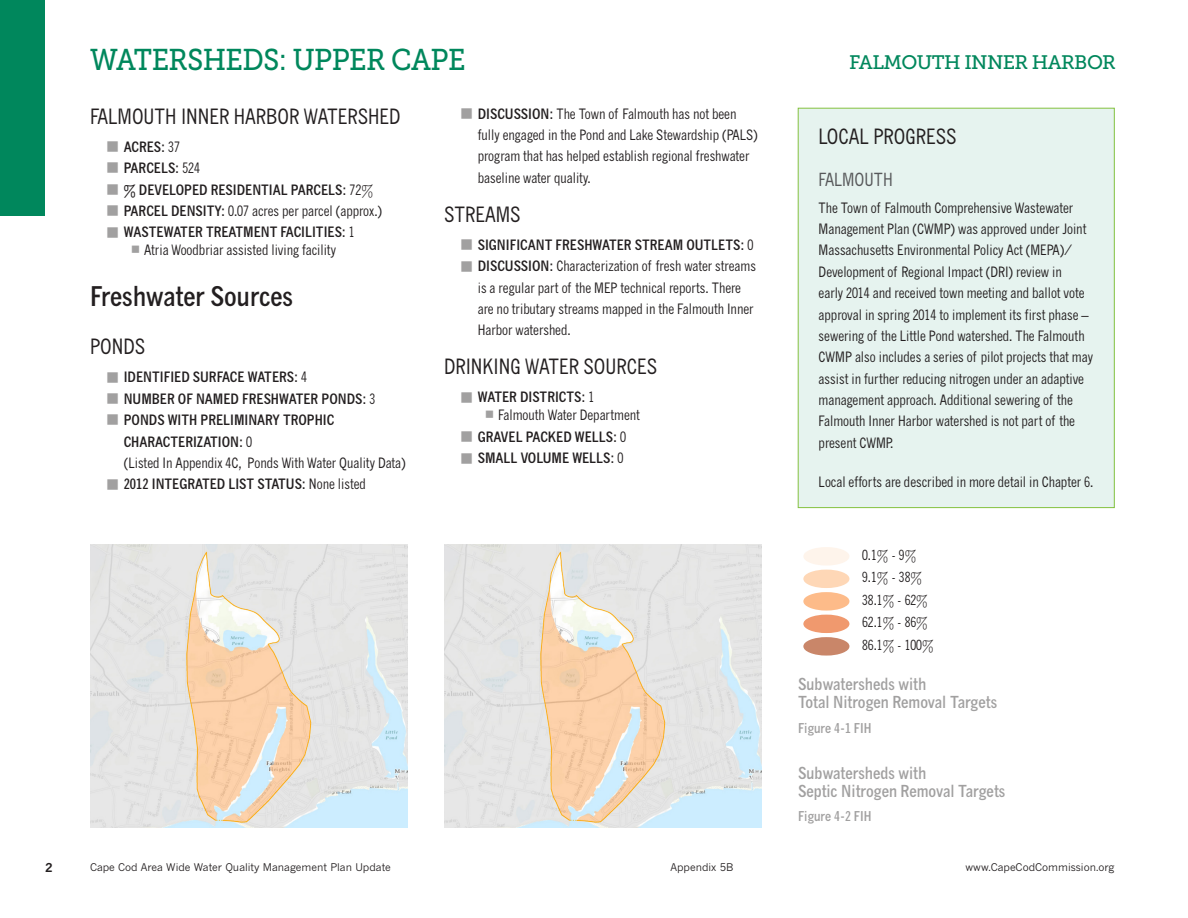
<style>
.page{position:relative;width:1188px;height:918px;background:#fff}
.page>*{position:absolute;margin:0;border:0;box-sizing:border-box;transform-origin:0 0}
.Watershed_Region-Mas{font:30px "Museo Slab 500";letter-spacing:-.02em;color:#00875c;scale:.92 1}
.Heading_2{font:700 condensed 27px "News Gothic MT Std";color:#231f20}
.Heading_3{font:condensed 21px "News Gothic MT Std";color:#231f20}
.Watershed_Name_-_In{font:19.5px "Museo Slab 500";letter-spacing:-.03em;color:#00875c}
.Heading_4{font:condensed 18px "News Gothic MT Std";color:#57585a}
.Map_heading{font:700 condensed 16.5px/18px "News Gothic MT Std";color:#a1a0a0}
.t1{font:condensed 14.25px/21.3px "News Gothic MT Std";color:#231f20}
.t2{font:700 condensed 14.25px "News Gothic MT Std";color:#231f20}
.t3{font:condensed 13.95px "News Gothic MT Std";color:#231f20}
.Map_sub-heading{font:700 condensed 13.5px "News Gothic MT Std";color:#a1a0a0}
.t4{font:700 12px "News Gothic MT Std";color:#231f20}
.t5{font:10.5px "News Gothic MT Std";color:#231f20}
.s1{font-weight:400}
.s2{font-weight:700}
</style>
<div class="page">
<div style="left:0;top:0;width:45px;height:216px;background:#00875c"></div>
<img style="left:90px;top:544px;width:318px;height:284px">
<img style="left:444px;top:544px;width:318px;height:284px">
<div style="left:798px;top:108px;width:316px;height:400px;background:#e6f3ef"></div>
<div style="left:798px;top:108px;width:316px;height:400px;border:1px solid #85c240"></div>
<p class="Watershed_Region-Mas" style="left:90px;top:43px;width:410px">WATERSHEDS: UPPER CAPE</p>
<p class="Watershed_Name_-_In" style="left:849px;top:52px;width:268px">FALMOUTH INNER HARBOR</p>
<p class="Heading_3" style="left:90px;top:104px;width:312px">FALMOUTH INNER HARBOR WATERSHED</p>
<p class="t2" style="left:124px;top:138px;width:58px">ACRES: <span class="s1">37</span></p>
<p class="t2" style="left:124px;top:159px;width:78px">PARCELS: <span class="s1">524</span></p>
<p class="t2" style="left:124px;top:181px;width:251px">% DEVELOPED RESIDENTIAL PARCELS: <span class="s1">72%</span></p>
<p class="t1" style="left:124px;top:200px;width:260px"><span class="s2">PARCEL DENSITY:</span> 0.07 acres per parcel (approx.)</p>
<p class="t2" style="left:124px;top:223px;width:233px">WASTEWATER TREATMENT FACILITIES: <span class="s1">1</span></p>
<p class="t1" style="left:144px;top:240px;width:194px">Atria Woodbriar assisted living facility</p>
<p class="Heading_2" style="left:90px;top:280px;width:205px">Freshwater Sources</p>
<p class="Heading_3" style="left:90px;top:334px;width:57px">PONDS</p>
<p class="t2" style="left:124px;top:368px;width:185px">IDENTIFIED SURFACE WATERS: <span class="s1">4</span></p>
<p class="t2" style="left:124px;top:390px;width:253px">NUMBER OF NAMED FRESHWATER PONDS: <span class="s1">3</span></p>
<p class="t1" style="left:124px;top:409px;width:284px"><span class="s2">PONDS WITH PRELIMINARY TROPHIC<br>CHARACTERIZATION:</span> 0<br>(Listed In Appendix 4C, Ponds With Water Quality Data)</p>
<p class="t2" style="left:124px;top:475px;width:244px">2012 INTEGRATED LIST STATUS: <span class="s1">None listed</span></p>
<p class="t1" style="left:478px;top:103px;width:282px"><span class="s2">DISCUSSION:</span> The Town of Falmouth has not been fully engaged in the Pond and Lake Stewardship (PALS) program that has helped establish regional freshwater baseline water quality.</p>
<p class="Heading_3" style="left:444px;top:202px;width:78px">STREAMS</p>
<p class="t2" style="left:478px;top:236px;width:277px">SIGNIFICANT FRESHWATER STREAM OUTLETS: <span class="s1">0</span></p>
<p class="t1" style="left:478px;top:256px;width:280px"><span class="s2">DISCUSSION:</span> Characterization of fresh water streams is a regular part of the MEP technical reports. There are no tributary streams mapped in the Falmouth Inner Harbor watershed.</p>
<p class="Heading_3" style="left:444px;top:355px;width:215px">DRINKING WATER SOURCES</p>
<p class="t2" style="left:478px;top:389px;width:118px">WATER DISTRICTS: <span class="s1">1</span></p>
<p class="t1" style="left:498px;top:405px;width:143px">Falmouth Water Department</p>
<p class="t2" style="left:478px;top:428px;width:150px">GRAVEL PACKED WELLS: <span class="s1">0</span></p>
<p class="t2" style="left:478px;top:449px;width:147px">SMALL VOLUME WELLS: <span class="s1">0</span></p>
<p class="Heading_3" style="left:819px;top:124px;width:140px">LOCAL PROGRESS</p>
<p class="Heading_4" style="left:819px;top:169px;width:76px">FALMOUTH</p>
<p class="t1" style="left:819px;top:197px;width:276px">The Town of Falmouth Comprehensive Wastewater Management Plan (CWMP) was approved under Joint Massachusetts Environmental Policy Act (MEPA)/ Development of Regional Impact (DRI) review in<br>early 2014 and received town meeting and ballot vote approval in spring 2014 to implement its first phase – sewering of the Little Pond watershed. The Falmouth CWMP also includes a series of pilot projects that may assist in further reducing nitrogen under an adaptive management approach. Additional sewering of the Falmouth Inner Harbor watershed is not part of the present CWMP.</p>
<p class="t1" style="left:819px;top:471px;width:276px">Local efforts are described in more detail in Chapter 6.</p>
<p class="t3" style="left:862px;top:546px;width:56px">0.1% - 9%</p>
<p class="t3" style="left:862px;top:569px;width:62px">9.1% - 38%</p>
<p class="t3" style="left:862px;top:591px;width:67px">38.1% - 62%</p>
<p class="t3" style="left:862px;top:614px;width:67px">62.1% - 86%</p>
<p class="t3" style="left:862px;top:636px;width:73px">86.1% - 100%</p>
<p class="Map_heading" style="left:798px;top:675px;width:201px">Subwatersheds with<br>Total Nitrogen Removal Targets</p>
<p class="Map_sub-heading" style="left:798px;top:720px;width:75px">Figure 4-1 FIH</p>
<p class="Map_heading" style="left:798px;top:763px;width:209px">Subwatersheds with<br>Septic Nitrogen Removal Targets</p>
<p class="Map_sub-heading" style="left:798px;top:808px;width:75px">Figure 4-2 FIH</p>
<p class="t4" style="left:45px;top:861px;width:9px">2</p>
<p class="t5" style="left:90px;top:861px;width:302px">Cape Cod Area Wide Water Quality Management Plan Update</p>
<p class="t5" style="left:670px;top:861px;width:65px">Appendix 5B</p>
<p class="t5" style="left:966px;top:860px;width:150px">www.CapeCodCommission.org</p>
</div>
